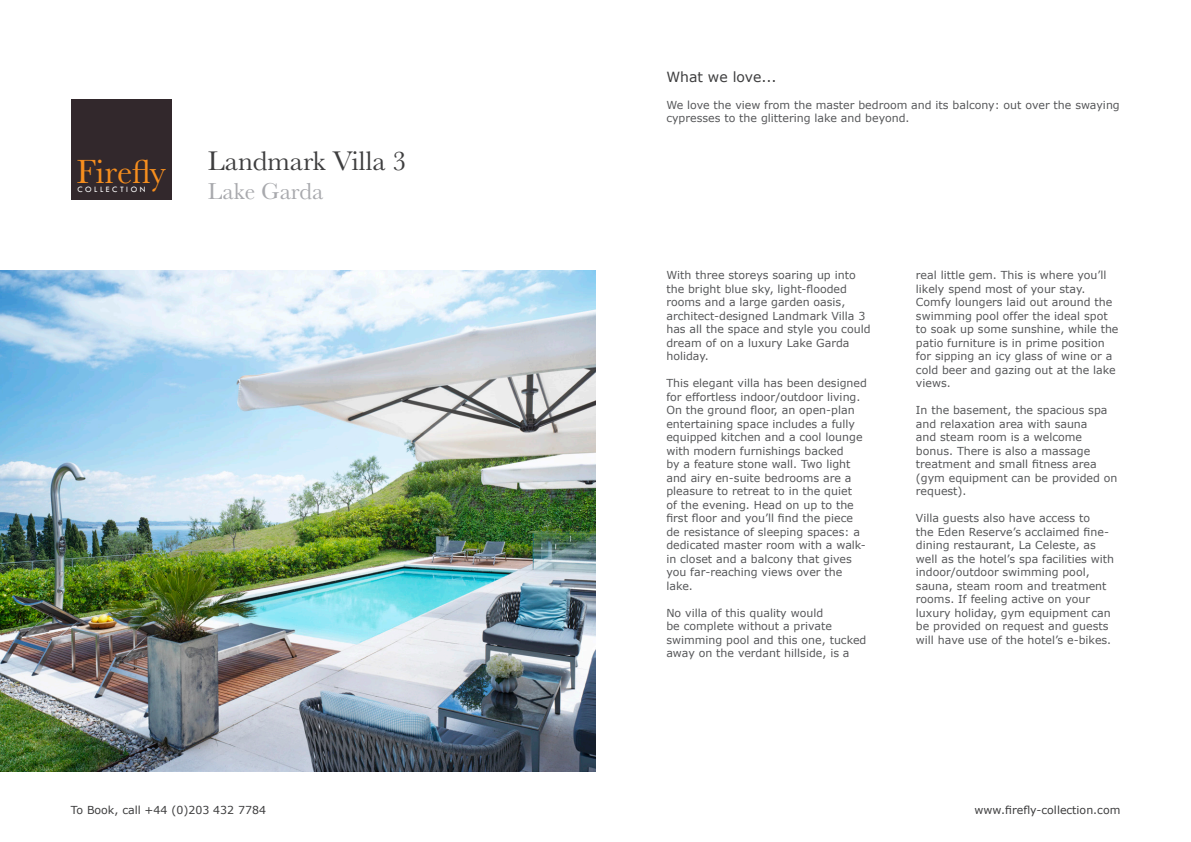
<style>
.page{position:relative;width:1191px;height:842px;background:#fff}
.page>*{position:absolute;margin:0;border:0;box-sizing:border-box;transform-origin:0 0}
.t1{font:34.9px "Baskerville";color:#f68e1e}
.t2{font:28px "Baskerville";color:#3e3e3f}
.t3{font:24px "Baskerville";color:#a8a9ad}
.t4{font:14px "Verdana";color:#3e3e3f}
.t5{font:11px/13.5px "Verdana";color:#57585a}
.t6{font:11px "Verdana";color:#3e3e3f}
.t7{font:8.5px "Tw Cen MT Std";letter-spacing:.3em;color:#fff}
</style>
<div class="page">
<div style="left:71px;top:99px;width:101px;height:101px;background:#32282c"></div>
<img style="left:0;top:271px;width:595px;height:500px">
<p class="t1" style="left:77px;top:149px;width:91px">Firefly</p>
<p class="t7" style="left:77px;top:184px;width:70px">COLLECTION</p>
<p class="t2" style="left:208px;top:143px;width:200px">Landmark Villa 3</p>
<p class="t3" style="left:208px;top:176px;width:117px">Lake Garda</p>
<p class="t6" style="left:71px;top:802px;width:197px">To Book, call +44 (0)203 432 7784</p>
<p class="t4" style="left:666px;top:68px;width:112px">What we love...</p>
<p class="t5" style="left:666px;top:98px;width:455px">We love the view from the master bedroom and its balcony: out over the swaying cypresses to the glittering lake and beyond.</p>
<p class="t5" style="left:666px;top:269px;width:206px">With three storeys soaring up into the bright blue sky, light-flooded rooms and a large garden oasis, architect-designed Landmark Villa 3 has all the space and style you could dream of on a luxury Lake Garda holiday.</p>
<p class="t5" style="left:666px;top:377px;width:202px">This elegant villa has been designed for effortless indoor/outdoor living.<br>On the ground floor, an open-plan entertaining space includes a fully equipped kitchen and a cool lounge with modern furnishings backed<br>by a feature stone wall. Two light and airy en-suite bedrooms are a pleasure to retreat to in the quiet<br>of the evening. Head on up to the first floor and you’ll find the piece de resistance of sleeping spaces: a dedicated master room with a walk&shy;in closet and a balcony that gives you far-reaching views over the lake.</p>
<p class="t5" style="left:666px;top:606px;width:202px">No villa of this quality would<br>be complete without a private swimming pool and this one, tucked away on the verdant hillside, is a</p>
<p class="t5" style="left:916px;top:269px;width:204px">real little gem. This is where you’ll likely spend most of your stay.<br>Comfy loungers laid out around the swimming pool offer the ideal spot to soak up some sunshine, while the patio furniture is in prime position for sipping an icy glass of wine or a cold beer and gazing out at the lake views.</p>
<p class="t5" style="left:916px;top:404px;width:203px">In the basement, the spacious spa and relaxation area with sauna<br>and steam room is a welcome bonus. There is also a massage treatment and small fitness area (gym equipment can be provided on request).</p>
<p class="t5" style="left:916px;top:512px;width:200px">Villa guests also have access to<br>the Eden Reserve’s acclaimed fine&shy;dining restaurant, La Celeste, as well as the hotel’s spa facilities with indoor/outdoor swimming pool, sauna, steam room and treatment rooms. If feeling active on your luxury holiday, gym equipment can be provided on request and guests will have use of the hotel’s e-bikes.</p>
<p class="t6" style="left:974px;top:802px;width:147px">www.firefly-collection.com</p>
</div>
